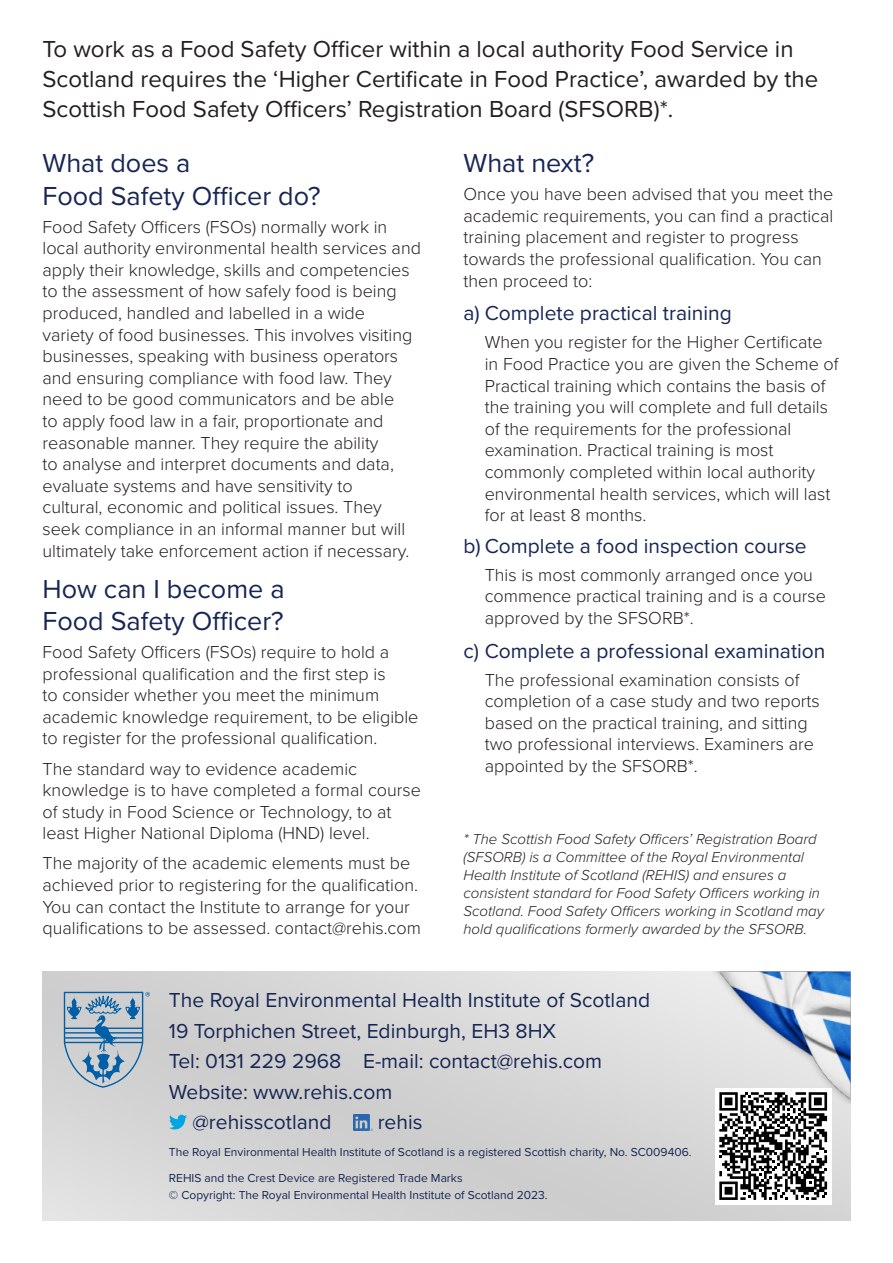
<style>
.page{position:relative;width:893px;height:1263px;background:#fff}
.page>*{position:absolute;margin:0;border:0;box-sizing:border-box;transform-origin:0 0}
.t1{font:27px/32.4px "Proxima Nova";color:#172654}
.t2{font:24px/30px "Proxima Nova";color:#231f20}
.t3{font:21px "Proxima Nova";color:#172654}
.t4{font:300 18px/21.6px "Proxima Nova";color:#231f20}
.t5{font:italic 300 15px/18px "Proxima Nova";color:#231f20}
.t6{font:12px "Proxima Nova";color:#172654}
</style>
<div class="page">
<img style="left:43px;top:972px;width:807px;height:248px">
<img style="left:681px;top:972px;width:169px;height:132px">
<svg style="left:169px;top:1115px;width:18px;height:14px"></svg>
<img style="left:353px;top:1114px;width:19px;height:16px">
<svg style="left:63px;top:990px;width:87px;height:98px;background:#9db3c5"></svg>
<div style="left:715px;top:1088px;width:116px;height:116px;background:#fff"></div>
<svg style="left:719px;top:1092px;width:108px;height:108px"></svg>
<p class="t2" style="left:43px;top:35px;width:777px">To work as a Food Safety Officer within a local authority Food Service in<br>Scotland requires the ‘Higher Certificate in Food Practice’, awarded by the<br>Scottish Food Safety Officers’ Registration Board (SFSORB)*.</p>
<p class="t1" style="left:43px;top:148px;width:279px">What does a<br>Food Safety Officer do?</p>
<p class="t4" style="left:43px;top:216px;width:380px">Food Safety Officers (FSOs) normally work in local authority environmental health services and apply their knowledge, skills and competencies to the assessment of how safely food is being produced, handled and labelled in a wide<br>variety of food businesses. This involves visiting businesses, speaking with business operators and ensuring compliance with food law. They need to be good communicators and be able<br>to apply food law in a fair, proportionate and reasonable manner. They require the ability<br>to analyse and interpret documents and data, evaluate systems and have sensitivity to<br>cultural, economic and political issues. They seek compliance in an informal manner but will ultimately take enforcement action if necessary.</p>
<p class="t1" style="left:43px;top:573px;width:244px">How can I become a<br>Food Safety Officer?</p>
<p class="t4" style="left:43px;top:641px;width:377px">Food Safety Officers (FSOs) require to hold a professional qualification and the first step is<br>to consider whether you meet the minimum academic knowledge requirement, to be eligible to register for the professional qualification.</p>
<p class="t4" style="left:43px;top:758px;width:380px">The standard way to evidence academic knowledge is to have completed a formal course of study in Food Science or Technology, to at least Higher National Diploma (HND) level.</p>
<p class="t4" style="left:43px;top:853px;width:380px">The majority of the academic elements must be achieved prior to registering for the qualification.<br>You can contact the Institute to arrange for your qualifications to be assessed. contact@rehis.com</p>
<p class="t1" style="left:463px;top:148px;width:132px">What next?</p>
<p class="t4" style="left:463px;top:184px;width:371px">Once you have been advised that you meet the academic requirements, you can find a practical training placement and register to progress towards the professional qualification. You can then proceed to:</p>
<p class="t3" style="left:463px;top:301px;width:270px">a) Complete practical training</p>
<p class="t4" style="left:485px;top:332px;width:355px">When you register for the Higher Certificate in Food Practice you are given the Scheme of Practical training which contains the basis of the training you will complete and full details of the requirements for the professional examination. Practical training is most commonly completed within local authority environmental health services, which will last for at least 8 months.</p>
<p class="t3" style="left:463px;top:533px;width:345px">b) Complete a food inspection course</p>
<p class="t4" style="left:485px;top:564px;width:343px">This is most commonly arranged once you commence practical training and is a course approved by the SFSORB*.</p>
<p class="t3" style="left:463px;top:638px;width:363px">c) Complete a professional examination</p>
<p class="t4" style="left:485px;top:669px;width:337px">The professional examination consists of completion of a case study and two reports based on the practical training, and sitting two professional interviews. Examiners are appointed by the SFSORB*.</p>
<p class="t5" style="left:463px;top:830px;width:362px">* The Scottish Food Safety Officers’ Registration Board (SFSORB) is a Committee of the Royal Environmental Health Institute of Scotland (REHIS) and ensures a consistent standard for Food Safety Officers working in Scotland. Food Safety Officers working in Scotland may hold qualifications formerly awarded by the SFSORB.</p>
<p class="t3" style="left:169px;top:988px;width:483px">The Royal Environmental Health Institute of Scotland</p>
<p class="t3" style="left:169px;top:1018px;width:389px">19 Torphichen Street, Edinburgh, EH3 8HX</p>
<p class="t3" style="left:169px;top:1049px;width:435px">Tel: 0131 229 2968 E-mail: contact@rehis.com</p>
<p class="t3" style="left:169px;top:1079px;width:225px">Website: www.rehis.com</p>
<p class="t3" style="left:192px;top:1110px;width:141px">@rehisscotland</p>
<p class="t3" style="left:378px;top:1110px;width:46px">rehis</p>
<p class="t6" style="left:169px;top:1144px;width:524px">The Royal Environmental Health Institute of Scotland is a registered Scottish charity, No. SC009406.</p>
<p class="t6" style="left:169px;top:1170px;width:295px">REHIS and the Crest Device are Registered Trade Marks</p>
<p class="t6" style="left:169px;top:1188px;width:380px">© Copyright: The Royal Environmental Health Institute of Scotland 2023.</p>
</div>
